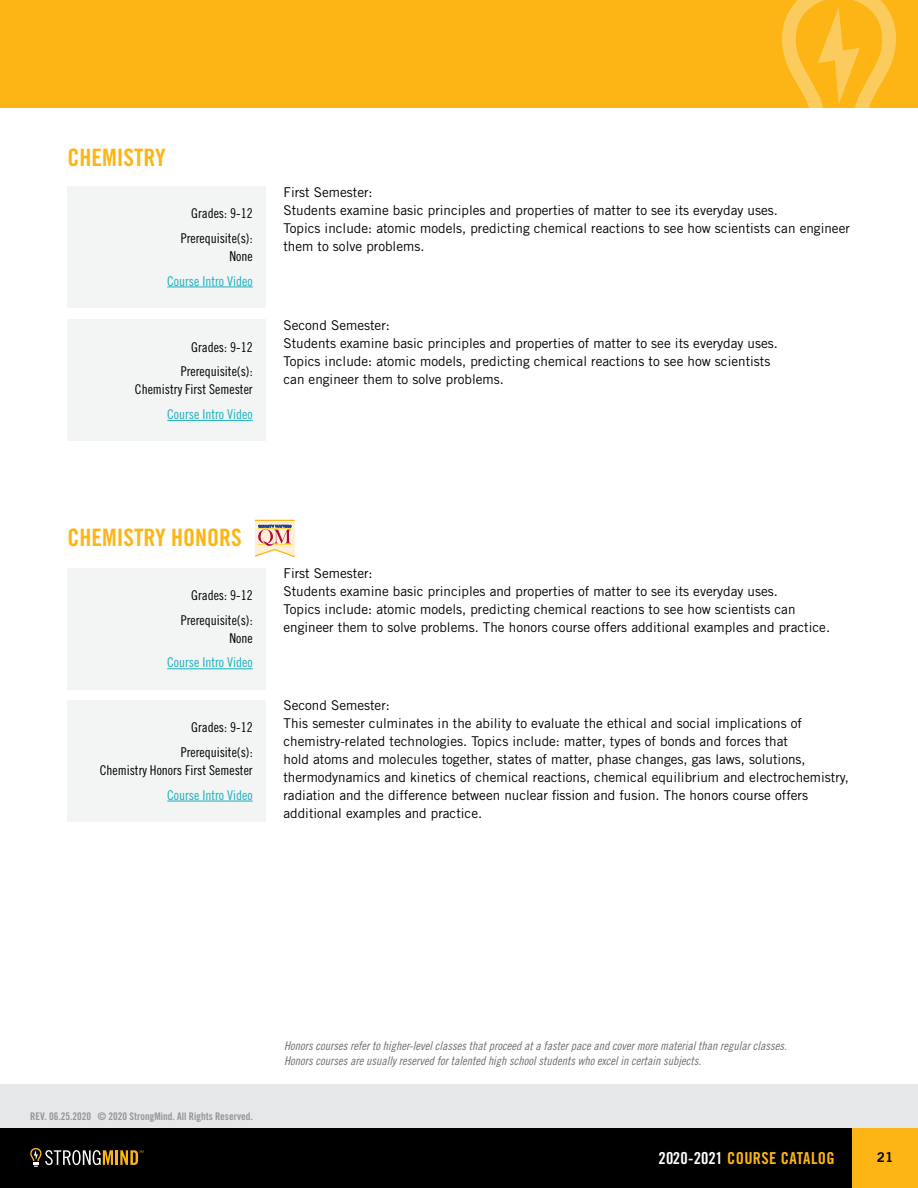
<style>
.page{position:relative;width:918px;height:1188px;background:#fff}
.page>*{position:absolute;margin:0;border:0;box-sizing:border-box;transform-origin:0 0}
.t1{font:24px "Trade Gothic LT Std Bd Cn 20";color:#fcb515}
.t2{font:16.5px "Trade Gothic LT Std Bd Cn 20";letter-spacing:.02em;color:#fcb515}
.t3{font:13.5px/18px "Trade Gothic LT Std";color:#000}
.t4{font:13.5px/24.8px "Trade Gothic LT Std Cn 18";color:#000;text-align:right}
.t5{font:13.5px "Trade Gothic LT Std Cn 18";color:#1ab0bd}
.t6{font:13.5px "Trade Gothic LT Std Bd 2";color:#000}
.t7{font:12px/15px "Trade Gothic LT Std Cn 18 Obl";color:#6d6e71}
.t8{font:10.5px "Trade Gothic LT Std Bd Cn 20";color:#939598}
.s1{color:#fff}
</style>
<div class="page">
<div style="left:0;top:1084px;width:918px;height:45px;background:#e6e7e8"></div>
<div style="left:0;top:1129px;width:852px;height:59px;background:#000"></div>
<div style="left:852px;top:1129px;width:66px;height:59px;background:#fcb515"></div>
<hr style="left:115px;top:1150px;width:3px;height:15px;background:#fcb515">
<svg style="left:30px;top:1148px;width:83px;height:19px"></svg>
<svg style="left:120px;top:1150px;width:24px;height:15px"></svg>
<div style="left:0;top:0;width:918px;height:108px;background:#fcb515"></div>
<svg style="left:782px;top:0;width:114px;height:108px"></svg>
<div style="left:68px;top:186px;width:198px;height:122px;background:#f3f4f4"></div>
<hr style="left:167px;top:287px;width:86px;height:1px;background:#1ab0bd">
<div style="left:68px;top:568px;width:198px;height:122px;background:#f3f4f4"></div>
<hr style="left:167px;top:668px;width:86px;height:1px;background:#1ab0bd">
<div style="left:68px;top:700px;width:198px;height:122px;background:#f3f4f4"></div>
<hr style="left:167px;top:801px;width:86px;height:1px;background:#1ab0bd">
<div style="left:68px;top:320px;width:198px;height:121px;background:#f3f4f4"></div>
<hr style="left:167px;top:420px;width:86px;height:1px;background:#1ab0bd">
<svg style="left:254px;top:520px;width:41px;height:38px;background:#e8ccbb"></svg>
<hr style="left:255px;top:520px;width:40px;height:1px;background:#fcb515">
<h1 class="t1" style="left:68px;top:143px;width:100px">CHEMISTRY</h1>
<p class="t4" style="left:181px;top:201px;width:73px">Grades: 9-12<br>Prerequisite(s):</p>
<p class="t4" style="left:229px;top:243px;width:25px">None</p>
<p class="t5" style="left:167px;top:273px;width:87px">Course Intro Video</p>
<p class="t4" style="left:181px;top:334px;width:73px">Grades: 9-12<br>Prerequisite(s):</p>
<p class="t4" style="left:135px;top:377px;width:119px">Chemistry First Semester</p>
<p class="t5" style="left:167px;top:406px;width:87px">Course Intro Video</p>
<p class="t3" style="left:284px;top:183px;width:568px">First Semester:<br>Students examine basic principles and properties of matter to see its everyday uses.<br>Topics include: atomic models, predicting chemical reactions to see how scientists can engineer them to solve problems.</p>
<p class="t3" style="left:284px;top:316px;width:496px">Second Semester:<br>Students examine basic principles and properties of matter to see its everyday uses.<br>Topics include: atomic models, predicting chemical reactions to see how scientists can engineer them to solve problems.</p>
<h1 class="t1" style="left:68px;top:523px;width:176px">CHEMISTRY HONORS</h1>
<p class="t4" style="left:181px;top:583px;width:73px">Grades: 9-12<br>Prerequisite(s):</p>
<p class="t4" style="left:229px;top:625px;width:25px">None</p>
<p class="t5" style="left:167px;top:655px;width:87px">Course Intro Video</p>
<p class="t4" style="left:181px;top:715px;width:73px">Grades: 9-12<br>Prerequisite(s):</p>
<p class="t4" style="left:100px;top:758px;width:155px">Chemistry Honors First Semester</p>
<p class="t5" style="left:167px;top:787px;width:87px">Course Intro Video</p>
<p class="t3" style="left:284px;top:564px;width:548px">First Semester:<br>Students examine basic principles and properties of matter to see its everyday uses.<br>Topics include: atomic models, predicting chemical reactions to see how scientists can engineer them to solve problems. The honors course offers additional examples and practice.</p>
<p class="t3" style="left:284px;top:696px;width:567px">Second Semester:<br>This semester culminates in the ability to evaluate the ethical and social implications of chemistry-related technologies. Topics include: matter, types of bonds and forces that<br>hold atoms and molecules together, states of matter, phase changes, gas laws, solutions, thermodynamics and kinetics of chemical reactions, chemical equilibrium and electrochemistry, radiation and the difference between nuclear fission and fusion. The honors course offers additional examples and practice.</p>
<p class="t8" style="left:30px;top:1110px;width:224px">REV. 06.25.2020 © 2020 StrongMind. All Rights Reserved.</p>
<p class="t7" style="left:284px;top:1038px;width:504px">Honors courses refer to higher-level classes that proceed at a faster pace and cover more material than regular classes.<br>Honors courses are usually reserved for talented high school students who excel in certain subjects.</p>
<p class="t2" style="left:658px;top:1148px;width:178px"><span class="s1">2020-2021</span> COURSE CATALOG</p>
<p class="t6" style="left:877px;top:1148px;width:18px">21</p>
</div>
